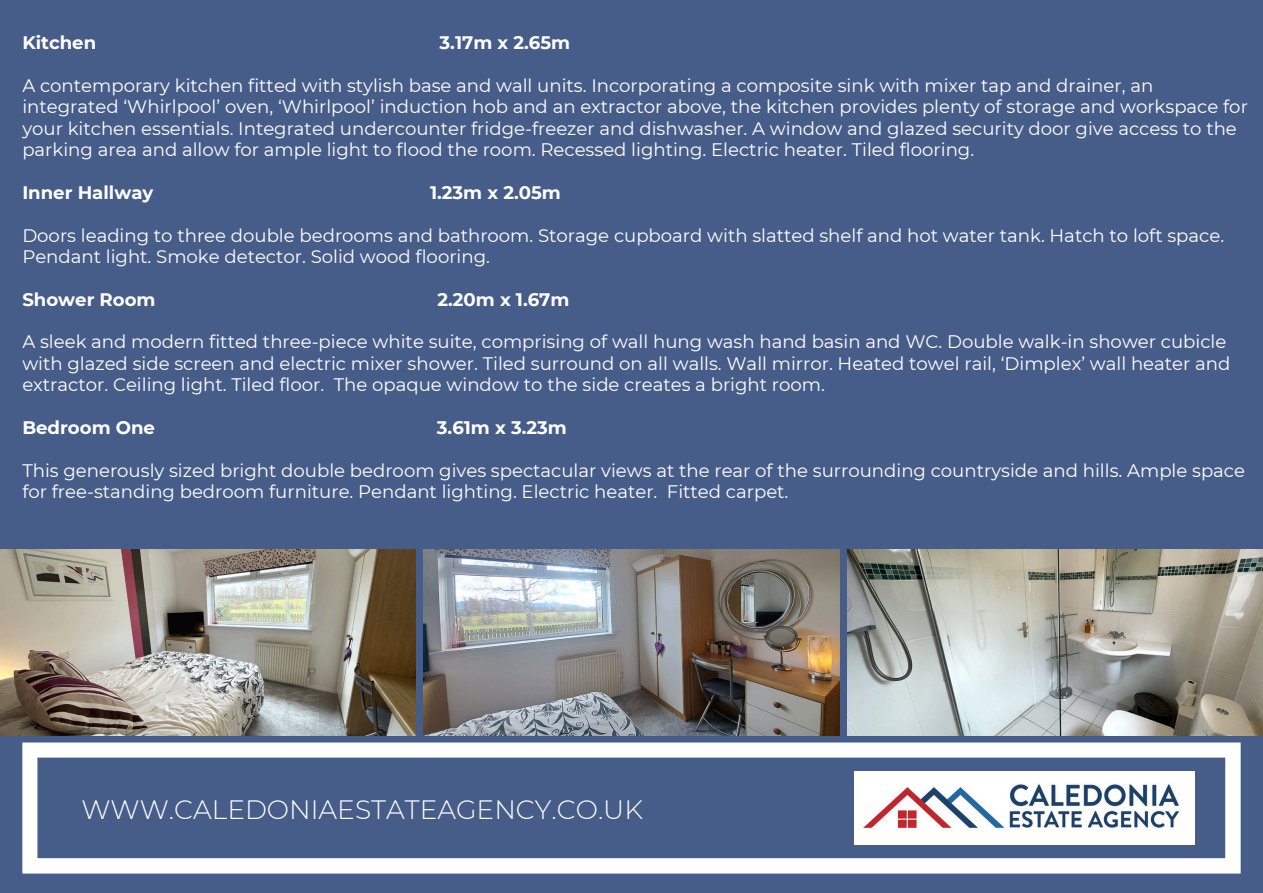
<style>
.page{position:relative;width:1263px;height:893px;background:#fff}
.page>*{position:absolute;margin:0;border:0;box-sizing:border-box;transform-origin:0 0}
.t1{font:300 26.55px "Montserrat";color:#fff}
.t2{font:18.15px/21.4px "Montserrat";color:#fff}
.t3{font:700 18.15px "Montserrat";color:#fff}
</style>
<div class="page">
<svg style="left:0;top:559px;width:1263px;height:334px;background:#4e6188"></svg>
<div style="left:0;top:0;width:1263px;height:559px;background:#475d89"></div>
<div style="left:167px;top:764px;width:924px;height:120px;background:#475d89"></div>
<svg style="left:22px;top:742px;width:1218px;height:131px"></svg>
<img style="left:854px;top:771px;width:341px;height:73px">
<img style="left:0;top:549px;width:416px;height:186px">
<img style="left:424px;top:549px;width:415px;height:186px">
<img style="left:847px;top:549px;width:416px;height:186px">
<p class="t3" style="left:22px;top:32px;width:75px">Kitchen</p>
<p class="t3" style="left:440px;top:32px;width:132px">3.17m x 2.65m</p>
<h2 class="t2" style="left:22px;top:75px;width:1227px">A contemporary kitchen fitted with stylish base and wall units. Incorporating a composite sink with mixer tap and drainer, an integrated ‘Whirlpool’ oven, ‘Whirlpool’ induction hob and an extractor above, the kitchen provides plenty of storage and workspace for your kitchen essentials. Integrated undercounter fridge-freezer and dishwasher. A window and glazed security door give access to the parking area and allow for ample light to flood the room. Recessed lighting. Electric heater. Tiled flooring.</h2>
<p class="t3" style="left:22px;top:181px;width:132px">Inner Hallway</p>
<p class="t3" style="left:430px;top:181px;width:132px">1.23m x 2.05m</p>
<h2 class="t2" style="left:22px;top:224px;width:1203px">Doors leading to three double bedrooms and bathroom. Storage cupboard with slatted shelf and hot water tank. Hatch to loft space.<br>Pendant light. Smoke detector. Solid wood flooring.</h2>
<p class="t3" style="left:22px;top:288px;width:135px">Shower Room</p>
<p class="t3" style="left:437px;top:288px;width:134px">2.20m x 1.67m</p>
<h2 class="t2" style="left:22px;top:331px;width:1209px">A sleek and modern fitted three-piece white suite, comprising of wall hung wash hand basin and WC. Double walk-in shower cubicle with glazed side screen and electric mixer shower. Tiled surround on all walls. Wall mirror. Heated towel rail, ‘Dimplex’ wall heater and extractor. Ceiling light. Tiled floor. The opaque window to the side creates a bright room.</h2>
<p class="t3" style="left:22px;top:416px;width:134px">Bedroom One</p>
<p class="t3" style="left:437px;top:416px;width:131px">3.61m x 3.23m</p>
<p class="t2" style="left:22px;top:459px;width:1224px">This generously sized bright double bedroom gives spectacular views at the rear of the surrounding countryside and hills. Ample space for free-standing bedroom furniture. Pendant lighting. Electric heater. Fitted carpet.</p>
<p class="t1" style="left:82px;top:793px;width:563px">WWW.CALEDONIAESTATEAGENCY.CO.UK</p>
</div>
